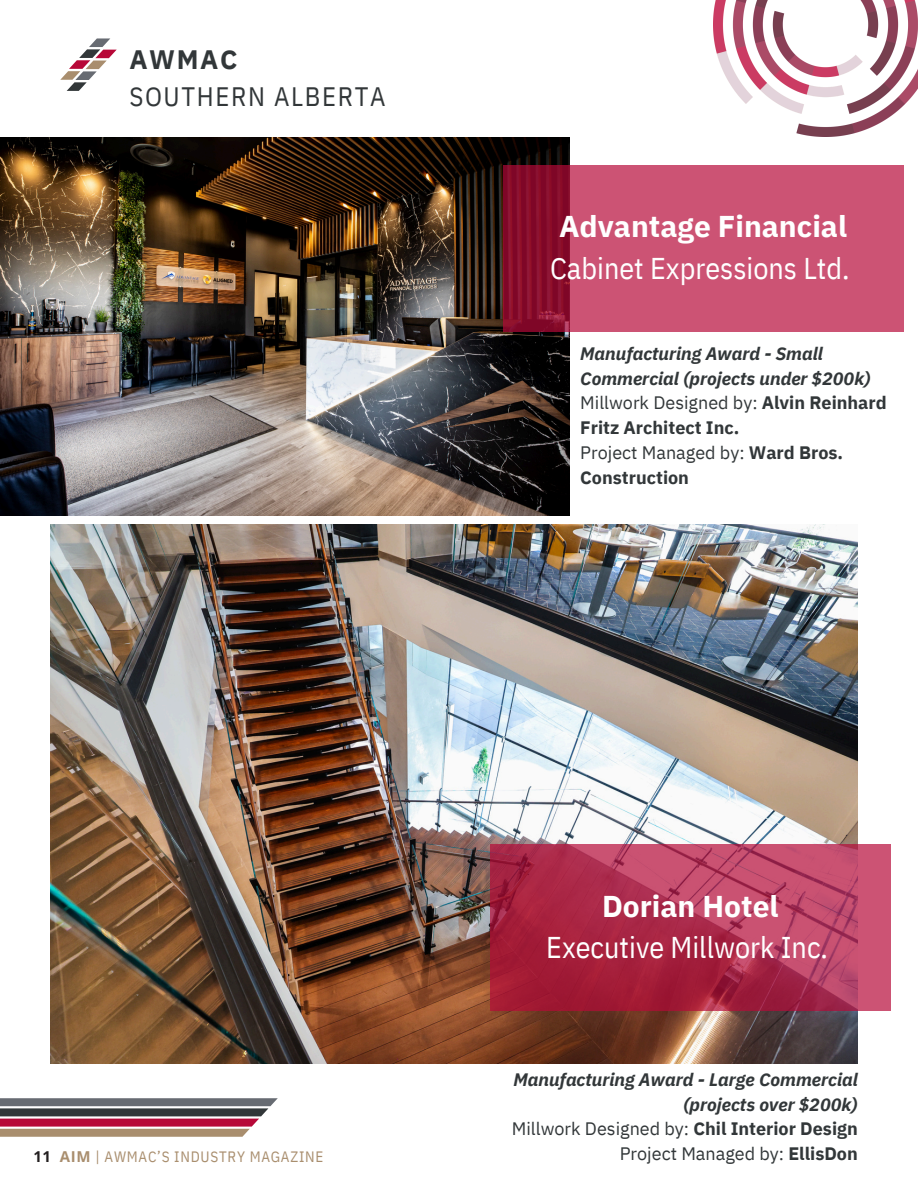
<style>
.page{position:relative;width:918px;height:1188px;background:#fff}
.page>*{position:absolute;margin:0;border:0;box-sizing:border-box;transform-origin:0 0}
.t1{font:30px/41.7px "IBM Plex Sans Cond";color:#fff}
.t2{font:26.55px/37.2px "IBM Plex Sans Cond";letter-spacing:.06em;color:#323739}
.t3{font:italic 700 18px/24.8px "IBM Plex Sans";color:#323739}
.t4{font:15px "IBM Plex Sans Cond";letter-spacing:.05em;color:#a98e6e}
.t5{font:700 15px "Open Sans";color:#231f20}
.s1{font-family:"IBM Plex Sans";font-weight:700}
.s2{font-weight:400;font-style:normal}
.s3{font-style:normal}
.s4{font-family:"Open Sans";font-weight:700}
</style>
<div class="page">
<img style="left:0;top:137px;width:569px;height:378px">
<img style="left:51px;top:525px;width:806px;height:539px">
<svg style="left:60px;top:38px;width:57px;height:53px"></svg>
<svg style="left:503px;top:166px;width:400px;height:166px;background:#be4465"></svg>
<svg style="left:490px;top:845px;width:400px;height:166px;background:#b13352"></svg>
<img style="left:714px;top:0;width:204px;height:137px">
<svg style="left:0;top:1098px;width:278px;height:39px;background:#9a767b"></svg>
<p class="t2" style="left:129px;top:41px;width:258px"><span class="s1">AWMAC<br></span>SOUTHERN ALBERTA</p>
<h1 class="t1" style="left:550px;top:205px;width:301px"><span class="s1">Advantage Financial<br></span>Cabinet Expressions Ltd.</h1>
<h2 class="t3" style="left:580px;top:341px;width:308px">Manufacturing Award - Small<br>Commercial (projects under $200k)<br><span class="s2">Millwork Designed by:</span> <span class="s3">Alvin Reinhard<br>Fritz Architect Inc.<br></span><span class="s2">Project Managed by:</span> <span class="s3">Ward Bros.<br>Construction</span></h2>
<p class="t5" style="left:33px;top:1146px;width:19px">11</p>
<h1 class="t4" style="left:60px;top:1147px;width:265px"><span class="s4">AIM</span> | AWMAC’S INDUSTRY MAGAZINE</h1>
<h3 class="t1" style="left:546px;top:885px;width:283px;text-align:center"><span class="s1">Dorian Hotel<br></span>Executive Millwork Inc.</h3>
<p class="t3" style="left:512px;top:1067px;width:348px;text-align:right">Manufacturing Award - Large Commercial (projects over $200k)<br><span class="s2">Millwork Designed by:</span> <span class="s3">Chil Interior Design </span><span class="s2">Project Managed by:</span> <span class="s3">EllisDon</span></p>
</div>
